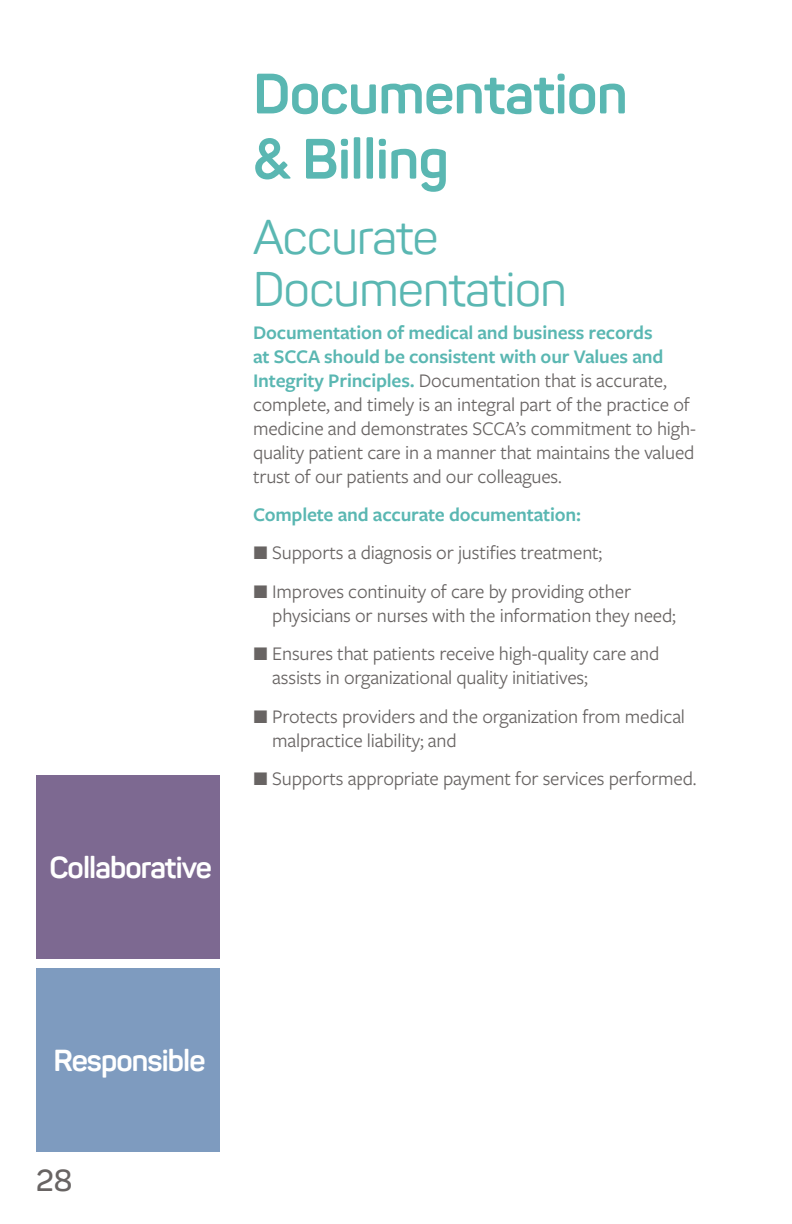
<style>
.page{position:relative;width:792px;height:1224px;background:#fff}
.page>*{position:absolute;margin:0;border:0;box-sizing:border-box;transform-origin:0 0}
.Main_head{font:700 56px/65.2px "Panton";letter-spacing:-.01em;color:#5ab7b2}
.Subhead{font:48px/52px "Panton";letter-spacing:-.01em;color:#5ab7b2}
.Values_heads{font:700 30px "Panton";letter-spacing:-.03em;color:#fff}
.t1{font:600 30px "Panton";color:#686463}
.Body{font:20px/24px "Freight Sans Pro";letter-spacing:-.01em;color:#686463}
.Body-2{font:600 20px "Freight Sans Pro";letter-spacing:-.01em;color:#5ab7b2}
.s1{font-weight:600;color:#5ab7b2}
</style>
<div class="page">
<div style="left:36px;top:969px;width:183px;height:183px;background:#7e9bbf"></div>
<div style="left:36px;top:775px;width:183px;height:184px;background:#7d6991"></div>
<p class="Values_heads" style="left:49px;top:849px;width:164px">Collaborative</p>
<p class="Main_head" style="left:253px;top:61px;width:376px">Documentation &amp; Billing</p>
<p class="Subhead" style="left:253px;top:211px;width:315px">Accurate<br>Documentation</p>
<p class="Body" style="left:253px;top:319px;width:444px"><span class="s1">Documentation of medical and business records<br>at SCCA should be consistent with our Values and Integrity Principles.</span> Documentation that is accurate, complete, and timely is an integral part of the practice of medicine and demonstrates SCCA’s commitment to high&shy;quality patient care in a manner that maintains the valued trust of our patients and our colleagues.</p>
<p class="Body-2" style="left:253px;top:501px;width:330px">Complete and accurate documentation:</p>
<p class="Body" style="left:253px;top:540px;width:351px">T Supports a diagnosis or justifies treatment;</p>
<p class="Body" style="left:272px;top:578px;width:405px;text-indent:-19px">T Improves continuity of care by providing other physicians or nurses with the information they need;</p>
<p class="Body" style="left:272px;top:641px;width:389px;text-indent:-19px">T Ensures that patients receive high-quality care and assists in organizational quality initiatives;</p>
<p class="Body" style="left:272px;top:703px;width:414px;text-indent:-19px">T Protects providers and the organization from medical malpractice liability; and</p>
<p class="Body" style="left:253px;top:766px;width:445px">T Supports appropriate payment for services performed.</p>
<p class="Values_heads" style="left:53px;top:1042px;width:154px">Responsible</p>
<h3 class="t1" style="left:36px;top:1162px;width:38px">28</h3>
</div>
